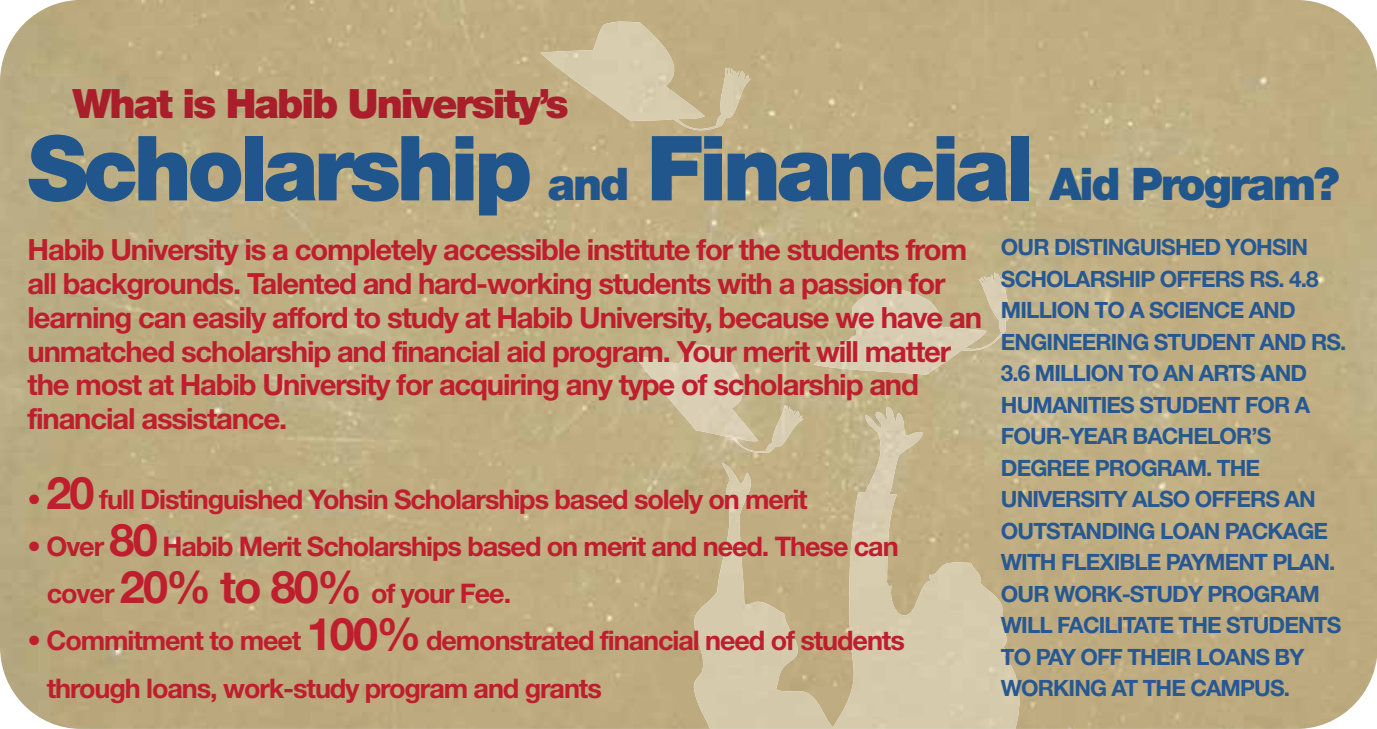
<style>
.page{position:relative;width:1377px;height:729px;background:#fff}
.page>*{position:absolute;margin:0;border:0;box-sizing:border-box;transform-origin:0 0}
.t1{font:900 90px "Helvetica Neue";letter-spacing:-.05em;color:#21568d}
.t2{font:900 40.5px "Helvetica Neue";letter-spacing:-.05em;color:#a91e2b}
.t3{font:700 29.25px/33.8px "Helvetica Neue";letter-spacing:-.04em;color:#be1e2d}
.t4{font:700 27px/47.2px "Helvetica Neue";letter-spacing:-.04em;color:#be1e2d}
.t5{font:700 22.5px/31.5px "Helvetica Neue";letter-spacing:-.04em;color:#275892}
.s1{font-size:45px}
</style>
<div class="page">
<img style="left:691px;top:407px;width:332px;height:322px">
<img style="left:635px;top:345px;width:170px;height:108px">
<img style="left:813px;top:271px;width:198px;height:104px">
<img style="left:540px;top:22px;width:212px;height:108px">
<h2 class="t2" style="left:73px;top:80px;width:498px">What is Habib University’s</h2>
<h1 class="t1" style="left:28px;top:115px;width:1314px">Scholarship <span class="s1">and</span> Financial <span class="s1">Aid Program?</span></h1>
<p class="t3" style="left:28px;top:232px;width:956px">Habib University is a completely accessible institute for the students from all backgrounds. Talented and hard-working students with a passion for learning can easily afford to study at Habib University, because we have an unmatched scholarship and financial aid program. Your merit will matter the most at Habib University for acquiring any type of scholarship and financial assistance.</p>
<p class="t4" style="left:28px;top:475px;width:782px">• <span class="s1">20</span> full Distinguished Yohsin Scholarships based solely on merit</p>
<p class="t4" style="left:47px;top:522px;width:853px;text-indent:-19px">• Over <span class="s1">80</span> Habib Merit Scholarships based on merit and need. These can cover <span class="s1">20% to 80%</span> of your Fee.</p>
<p class="t4" style="left:47px;top:617px;width:860px;text-indent:-19px">• Commitment to meet <span class="s1">100%</span> demonstrated financial need of students through loans, work-study program and grants</p>
<p class="t5" style="left:1001px;top:231px;width:347px">OUR DISTINGUISHED YOHSIN<br>SCHOLARSHIP OFFERS RS. 4.8<br>MILLION TO A SCIENCE AND<br>ENGINEERING STUDENT AND RS.<br>3.6 MILLION TO AN ARTS AND<br>HUMANITIES STUDENT FOR A<br>FOUR-YEAR BACHELOR’S<br>DEGREE PROGRAM. THE<br>UNIVERSITY ALSO OFFERS AN<br>OUTSTANDING LOAN PACKAGE<br>WITH FLEXIBLE PAYMENT PLAN.<br>OUR WORK-STUDY PROGRAM<br>WILL FACILITATE THE STUDENTS<br>TO PAY OFF THEIR LOANS BY<br>WORKING AT THE CAMPUS.</p>
</div>
